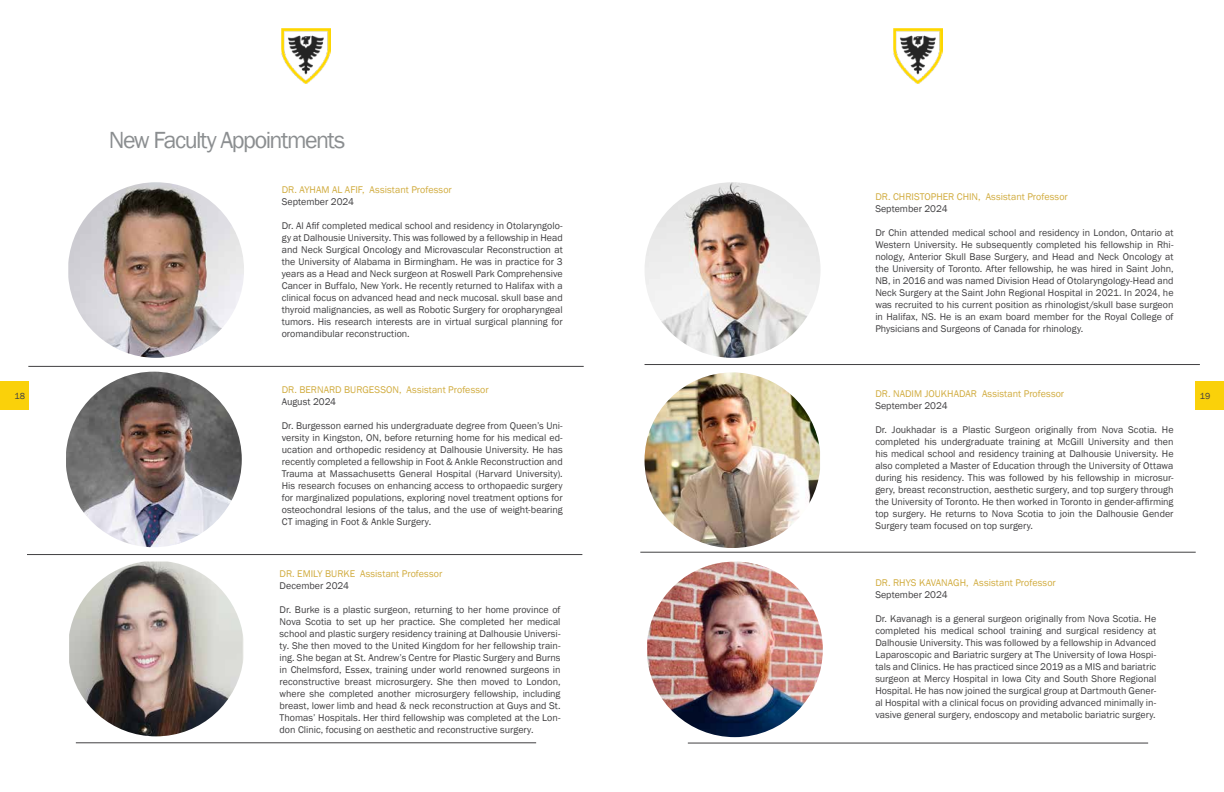
<style>
.page{position:relative;width:1224px;height:792px;background:#fff}
.page>*{position:absolute;margin:0;border:0;box-sizing:border-box;transform-origin:0 0}
.t1{font:24px "Franklin Gothic";letter-spacing:-.06em;color:#8b8e90}
.t2{font:10px/12px "Franklin Gothic";color:#414042;text-align:justify}
.t3{font:10px "Franklin Gothic";color:#d1ac3f}
.t4{font:9px "Franklin Gothic";color:#414042}
</style>
<div class="page">
<div style="left:0;top:382px;width:28px;height:28px;background:#fad10a"></div>
<div style="left:1196px;top:382px;width:28px;height:28px;background:#fad10a"></div>
<hr style="left:76px;top:743px;width:460px;height:1px;background:#414042">
<hr style="left:688px;top:743px;width:460px;height:1px;background:#414042">
<img style="left:281px;top:28px;width:50px;height:55px">
<img style="left:893px;top:28px;width:50px;height:55px">
<hr style="left:27px;top:554px;width:555px;height:1px;background:#414042">
<hr style="left:28px;top:366px;width:556px;height:1px;background:#414042">
<hr style="left:645px;top:364px;width:555px;height:1px;background:#414042">
<hr style="left:640px;top:552px;width:556px;height:1px;background:#414042">
<img style="left:66px;top:372px;width:176px;height:175px;border-radius:86px">
<img style="left:68px;top:182px;width:176px;height:176px;border-radius:86px">
<img style="left:69px;top:562px;width:175px;height:174px">
<img style="left:645px;top:372px;width:175px;height:176px">
<img style="left:647px;top:562px;width:176px;height:175px">
<img style="left:645px;top:182px;width:176px;height:176px;border-radius:88px">
<h1 class="t1" style="left:109px;top:125px;width:238px">New Faculty Appointments</h1>
<p class="t3" style="left:282px;top:183px;width:172px">DR. AYHAM AL AFIF, Assistant Professor</p>
<p class="t2" style="left:282px;top:196px;width:74px">September 2024</p>
<p class="t2" style="left:282px;top:220px;width:282px">Dr. Al Afif completed medical school and residency in Otolaryngolo&shy;gy at Dalhousie University. This was followed by a fellowship in Head and Neck Surgical Oncology and Microvascular Reconstruction at the University of Alabama in Birmingham. He was in practice for 3 years as a Head and Neck surgeon at Roswell Park Comprehensive Cancer in Buffalo, New York. He recently returned to Halifax with a clinical focus on advanced head and neck mucosal. skull base and thyroid malignancies, as well as Robotic Surgery for oropharyngeal tumors. His research interests are in virtual surgical planning for oromandibular reconstruction.</p>
<p class="t3" style="left:875px;top:191px;width:194px">DR. CHRISTOPHER CHIN, Assistant Professor</p>
<p class="t2" style="left:875px;top:203px;width:74px">September 2024</p>
<p class="t2" style="left:875px;top:227px;width:300px">Dr Chin attended medical school and residency in London, Ontario at Western University. He subsequently completed his fellowship in Rhi&shy;nology, Anterior Skull Base Surgery, and Head and Neck Oncology at the University of Toronto. After fellowship, he was hired in Saint John, NB, in 2016 and was named Division Head of Otolaryngology-Head and Neck Surgery at the Saint John Regional Hospital in 2021. In 2024, he was recruited to his current position as rhinologist/skull base surgeon in Halifax, NS. He is an exam board member for the Royal College of Physicians and Surgeons of Canada for rhinology.</p>
<p class="t3" style="left:282px;top:383px;width:209px">DR. BERNARD BURGESSON, Assistant Professor</p>
<p class="t2" style="left:282px;top:396px;width:56px">August 2024</p>
<p class="t2" style="left:282px;top:420px;width:282px">Dr. Burgesson earned his undergraduate degree from Queen’s Uni&shy;versity in Kingston, ON, before returning home for his medical ed&shy;ucation and orthopedic residency at Dalhousie University. He has recently completed a fellowship in Foot &amp; Ankle Reconstruction and Trauma at Massachusetts General Hospital (Harvard University).<br>His research focuses on enhancing access to orthopaedic surgery for marginalized populations, exploring novel treatment options for osteochondral lesions of the talus, and the use of weight-bearing CT imaging in Foot &amp; Ankle Surgery.</p>
<p class="t3" style="left:875px;top:388px;width:190px">DR. NADIM JOUKHADAR Assistant Professor</p>
<p class="t2" style="left:875px;top:400px;width:74px">September 2024</p>
<p class="t2" style="left:875px;top:424px;width:300px">Dr. Joukhadar is a Plastic Surgeon originally from Nova Scotia. He completed his undergraduate training at McGill University and then his medical school and residency training at Dalhousie University. He also completed a Master of Education through the University of Ottawa during his residency. This was followed by his fellowship in microsur&shy;gery, breast reconstruction, aesthetic surgery, and top surgery through the University of Toronto. He then worked in Toronto in gender-affirming top surgery. He returns to Nova Scotia to join the Dalhousie Gender Surgery team focused on top surgery.</p>
<p class="t4" style="left:14px;top:391px;width:12px">18</p>
<p class="t4" style="left:1200px;top:391px;width:12px">19</p>
<p class="t3" style="left:280px;top:568px;width:164px">DR. EMILY BURKE Assistant Professor</p>
<p class="t2" style="left:280px;top:580px;width:71px">December 2024</p>
<p class="t2" style="left:280px;top:604px;width:282px">Dr. Burke is a plastic surgeon, returning to her home province of Nova Scotia to set up her practice. She completed her medical school and plastic surgery residency training at Dalhousie Universi&shy;ty. She then moved to the United Kingdom for her fellowship train&shy;ing. She began at St. Andrew’s Centre for Plastic Surgery and Burns in Chelmsford, Essex, training under world renowned surgeons in reconstructive breast microsurgery. She then moved to London, where she completed another microsurgery fellowship, including breast, lower limb and head &amp; neck reconstruction at Guys and St.<br>Thomas’ Hospitals. Her third fellowship was completed at the Lon&shy;don Clinic, focusing on aesthetic and reconstructive surgery.</p>
<p class="t3" style="left:875px;top:576px;width:182px">DR. RHYS KAVANAGH, Assistant Professor</p>
<p class="t2" style="left:875px;top:588px;width:74px">September 2024</p>
<p class="t2" style="left:875px;top:612px;width:282px">Dr. Kavanagh is a general surgeon originally from Nova Scotia. He completed his medical school training and surgical residency at Dalhousie University. This was followed by a fellowship in Advanced Laparoscopic and Bariatric surgery at The University of Iowa Hospi&shy;tals and Clinics. He has practiced since 2019 as a MIS and bariatric surgeon at Mercy Hospital in Iowa City and South Shore Regional Hospital. He has now joined the surgical group at Dartmouth Gener&shy;al Hospital with a clinical focus on providing advanced minimally in&shy;vasive general surgery, endoscopy and metabolic bariatric surgery.</p>
</div>
